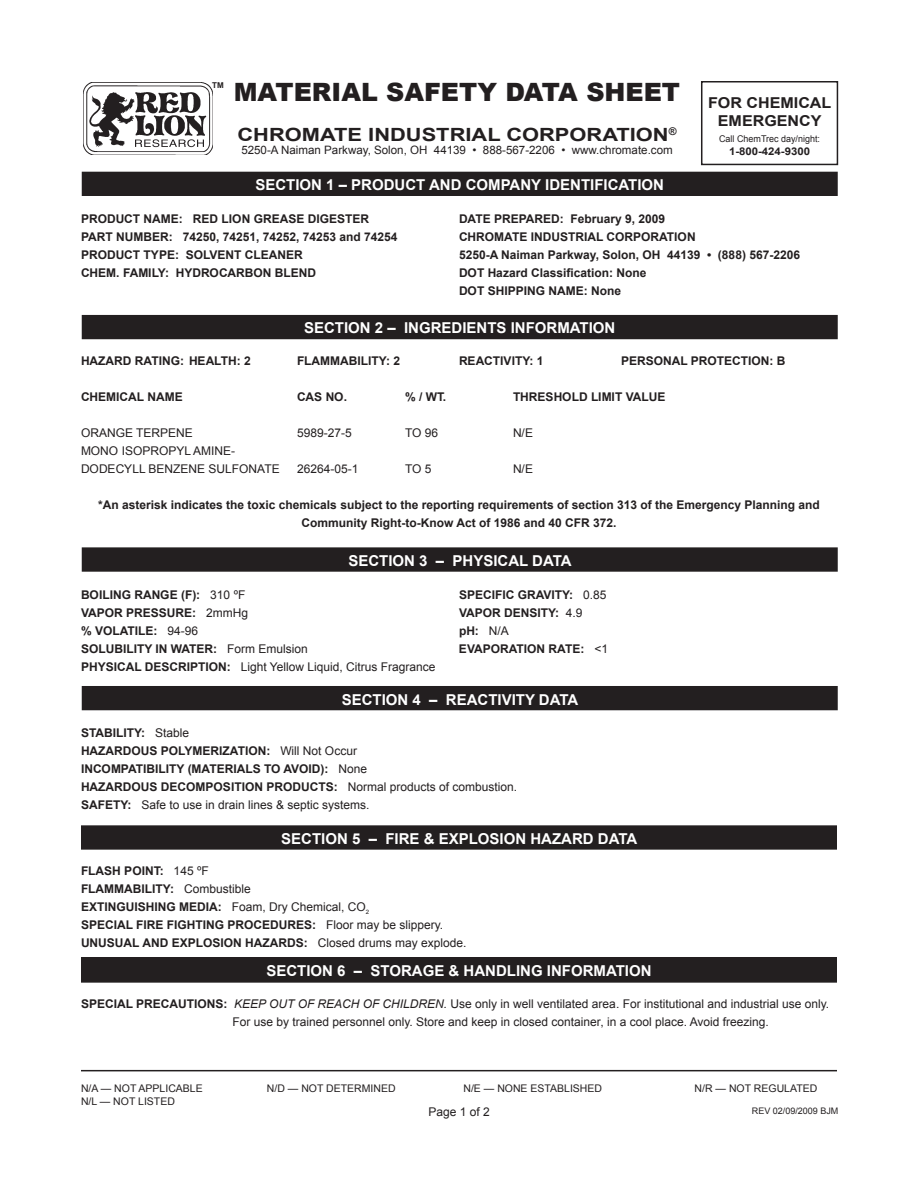
<style>
.page{position:relative;width:918px;height:1188px;background:#fff}
.page>*{position:absolute;margin:0;border:0;box-sizing:border-box;transform-origin:0 0}
.t1{font:900 25.2px "Arial";color:#231f20}
.bod{font:700 18.15px "Arial";color:#231f20;scale:1.2 1}
.t2{font:700 15px "Arial";color:#fff}
.bod-2{font:700 15px/18px "Arial";color:#231f20;text-align:center;scale:1.07 1}
.t3{font:700 12px/18px "Arial";color:#231f20}
.t4{font:12px/18px "Arial";color:#231f20}
.bod-3{font:11.55px "Arial";color:#231f20}
.bod-4{font:700 10.65px "Arial";color:#231f20;scale:1.07 1}
.bod-5{font:10.5px "Arial";color:#231f20}
.bod-6{font:9.3px "Arial";color:#231f20}
.t5{font:9px "Arial";color:#231f20}
.bod-7{font:700 8.1px "Arial";color:#231f20}
.s1{font-weight:400}
.s2{font-weight:700}
.s3{font-style:italic}
</style>
<div class="page">
<hr style="left:81px;top:1070px;width:756px;height:1px;background:#231f20">
<img style="left:83px;top:83px;width:130px;height:72px">
<div style="left:701px;top:81px;width:137px;height:84px;border:2px solid #231f20"></div>
<svg style="left:135px;top:139px;width:69px;height:8px"></svg>
<div style="left:82px;top:172px;width:755px;height:23px;background:#231f20"></div>
<div style="left:82px;top:172px;width:756px;height:24px;border:2px solid #231f20"></div>
<div style="left:82px;top:316px;width:755px;height:22px;background:#231f20"></div>
<div style="left:82px;top:315px;width:756px;height:24px;border:2px solid #231f20"></div>
<div style="left:82px;top:548px;width:755px;height:23px;background:#231f20"></div>
<div style="left:82px;top:547px;width:756px;height:25px;border:2px solid #231f20"></div>
<div style="left:82px;top:687px;width:755px;height:23px;background:#231f20"></div>
<div style="left:82px;top:686px;width:756px;height:24px;border:2px solid #231f20"></div>
<div style="left:82px;top:826px;width:754px;height:23px;background:#231f20"></div>
<div style="left:81px;top:825px;width:756px;height:25px;border:2px solid #231f20"></div>
<div style="left:82px;top:958px;width:754px;height:24px;background:#231f20"></div>
<div style="left:81px;top:957px;width:756px;height:26px;border:2px solid #231f20"></div>
<p class="bod-7" style="left:212px;top:80px;width:13px">TM</p>
<p class="t1" style="left:234px;top:73px;width:448px">MATERIAL SAFETY DATA SHEET</p>
<p class="bod" style="left:238px;top:122px;width:367px">CHROMATE INDUSTRIAL CORPORATION<sup>®</sup></p>
<p class="bod-3" style="left:241px;top:143px;width:433px">5250-A Naiman Parkway, Solon, OH 44139 • 888-567-2206 • www.chromate.com</p>
<p class="t2" style="left:255px;top:175px;width:410px">SECTION 1 – PRODUCT AND COMPANY IDENTIFICATION</p>
<p class="bod-2" style="left:708px;top:94px;width:117px">FOR CHEMICAL<br>EMERGENCY</p>
<p class="bod-6" style="left:719px;top:133px;width:102px">Call ChemTrec day/night:</p>
<p class="bod-4" style="left:729px;top:144px;width:77px">1-800-424-9300</p>
<p class="t3" style="left:81px;top:210px;width:290px">PRODUCT NAME: RED LION GREASE DIGESTER</p>
<p class="t3" style="left:81px;top:228px;width:318px">PART NUMBER: 74250, 74251, 74252, 74253 and 74254</p>
<p class="t3" style="left:81px;top:246px;width:122px">PRODUCT TYPE: Solvent</p>
<p class="t3" style="left:245px;top:246px;width:18px">Cleaner</p>
<p class="t3" style="left:81px;top:264px;width:113px">CHEM. FAMILY: Hydrocarbon</p>
<p class="t3" style="left:275px;top:264px;width:18px">Blend</p>
<p class="t3" style="left:459px;top:210px;width:238px">DATE PREPARED: February 9, 2009<br>CHROMATE INDUSTRIAL CORPORATION</p>
<p class="t3" style="left:459px;top:246px;width:343px">5250-A Naiman Parkway, Solon, OH 44139 • (888) 567-2206<br>DOT Hazard Classification: None<br>DOT SHIPPING NAME: None</p>
<p class="t2" style="left:304px;top:318px;width:313px">SECTION 2 – INGREDIENTS INFORMATION</p>
<p class="t3" style="left:81px;top:352px;width:171px">HAZARD RATING: HEALTH: 2</p>
<p class="t3" style="left:297px;top:352px;width:105px">FLAMMABILITY: 2</p>
<p class="t3" style="left:459px;top:352px;width:86px">REACTIVITY: 1</p>
<p class="t3" style="left:621px;top:352px;width:166px">PERSONAL PROTECTION: B</p>
<p class="t3" style="left:81px;top:388px;width:103px">CHEMICAL NAME</p>
<p class="t3" style="left:297px;top:388px;width:52px">CAS NO.</p>
<p class="t3" style="left:405px;top:388px;width:43px">% / WT.</p>
<p class="t3" style="left:513px;top:388px;width:154px">THRESHOLD LIMIT VALUE</p>
<p class="t4" style="left:81px;top:424px;width:113px">ORANGE TERPENE</p>
<p class="t4" style="left:297px;top:424px;width:56px">5989-27-5</p>
<p class="t4" style="left:405px;top:424px;width:35px">TO 96</p>
<p class="t4" style="left:513px;top:424px;width:22px">N/E</p>
<p class="t4" style="left:81px;top:442px;width:200px">MONO ISOPROPYL AMINE-<br>DODECYLL BENZENE SULFONATE</p>
<p class="t4" style="left:297px;top:460px;width:63px">26264-05-1</p>
<p class="t4" style="left:405px;top:460px;width:28px">TO 5</p>
<p class="t4" style="left:513px;top:460px;width:22px">N/E</p>
<p class="t3" style="left:98px;top:496px;width:723px;text-align:center">*An asterisk indicates the toxic chemicals subject to the reporting requirements of section 313 of the Emergency Planning and<br>Community Right-to-Know Act of 1986 and 40 CFR 372.</p>
<p class="t2" style="left:348px;top:551px;width:225px">SECTION 3 – PHYSICAL DATA</p>
<p class="t3" style="left:81px;top:586px;width:166px">BOILING RANGE (F): <span class="s1">310 ºF</span></p>
<p class="t3" style="left:459px;top:586px;width:149px">SPECIFIC GRAVITY: <span class="s1">0.85</span></p>
<p class="t3" style="left:81px;top:604px;width:169px">VAPOR PRESSURE: <span class="s1">2mmHg</span></p>
<p class="t3" style="left:459px;top:604px;width:125px">VAPOR DENSITY: <span class="s1">4.9</span></p>
<p class="t3" style="left:81px;top:622px;width:119px">% VOLATILE: <span class="s1">94-96</span></p>
<p class="t3" style="left:459px;top:622px;width:51px">pH: <span class="s1">N/A</span></p>
<p class="t3" style="left:81px;top:640px;width:228px">SOLUBILITY IN WATER: <span class="s1">Form Emulsion</span></p>
<p class="t3" style="left:459px;top:640px;width:151px">EVAPORATION RATE: <span class="s1">&lt;1</span></p>
<p class="t4" style="left:81px;top:658px;width:356px"><span class="s2">PHYSICAL DESCRIPTION:</span> Light Yellow Liquid, Citrus Fragrance</p>
<p class="t2" style="left:342px;top:689px;width:238px">SECTION 4 – REACTIVITY DATA</p>
<p class="t3" style="left:81px;top:724px;width:110px">STABILITY: <span class="s1">Stable</span></p>
<p class="t3" style="left:81px;top:742px;width:278px">HAZARDOUS POLYMERIZATION: <span class="s1">Will Not Occur</span></p>
<p class="t3" style="left:81px;top:760px;width:438px">INCOMPATIBILITY (MATERIALS TO AVOID): <span class="s1">None<br></span>HAZARDOUS DECOMPOSITION PRODUCTS: <span class="s1">Normal products of combustion.<br></span>SAFETY: <span class="s1">Safe to use in drain lines &amp; septic systems.</span></p>
<p class="t2" style="left:281px;top:829px;width:358px">SECTION 5 – FIRE &amp; EXPLOSION HAZARD DATA</p>
<p class="t3" style="left:81px;top:862px;width:129px">FLASH POINT: <span class="s1">145 ºF</span></p>
<p class="t3" style="left:81px;top:880px;width:171px">FLAMMABILITY: <span class="s1">Combustible</span></p>
<p class="t3" style="left:81px;top:898px;width:290px">EXTINGUISHING MEDIA: <span class="s1">Foam, Dry Chemical, CO</span><sub>2</sub></p>
<p class="t3" style="left:81px;top:916px;width:364px">SPECIAL FIRE FIGHTING PROCEDURES: <span class="s1">Floor may be slippery.</span></p>
<p class="t3" style="left:81px;top:934px;width:387px">UNUSUAL AND EXPLOSION HAZARDS: <span class="s1">Closed drums may explode.</span></p>
<p class="t2" style="left:266px;top:960px;width:387px">SECTION 6 – STORAGE &amp; HANDLING INFORMATION</p>
<p class="t4" style="left:232px;top:995px;width:598px;text-indent:-151px"><span class="s2">SPECIAL PRECAUTIONS:</span> <span class="s3">KEEP OUT OF REACH OF CHILDREN.</span> Use only in well ventilated area. For institutional and industrial use only.<br>For use by trained personnel only. Store and keep in closed container, in a cool place. Avoid freezing.</p>
<p class="bod-5" style="left:81px;top:1082px;width:123px">N/A — NOT APPLICABLE</p>
<p class="bod-5" style="left:267px;top:1082px;width:130px">N/D — NOT DETERMINED</p>
<p class="bod-5" style="left:463px;top:1082px;width:140px">N/E — NONE ESTABLISHED</p>
<p class="bod-5" style="left:695px;top:1082px;width:124px">N/R — NOT REGULATED</p>
<p class="bod-5" style="left:81px;top:1094px;width:95px">N/L — NOT LISTED</p>
<p class="t5" style="left:752px;top:1105px;width:88px">REV 02/09/2009 BJM</p>
<p class="t4" style="left:428px;top:1103px;width:63px">Page 1 of 2</p>
</div>
